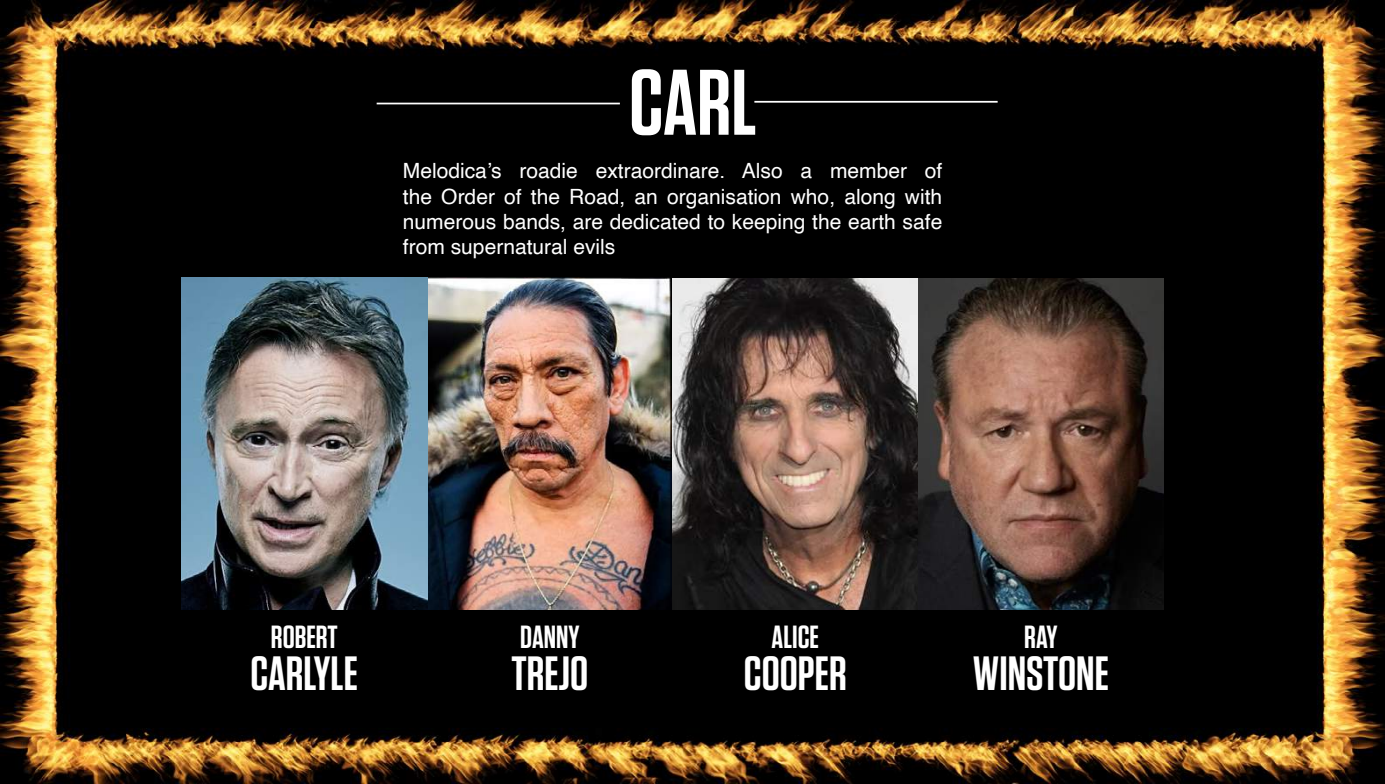
<style>
.page{position:relative;width:1385px;height:784px;background:#fff}
.page>*{position:absolute;margin:0;border:0;box-sizing:border-box;transform-origin:0 0}
.t1{font:600 92.75px "Tungsten";color:#fff}
.t2{font:600 47.95px "Tungsten";color:#fff}
.t3{font:600 32.02px "Tungsten";color:#fff}
.t4{font:21px/25.2px "Helvetica";color:#fff;text-align:justify}
</style>
<div class="page">
<img style="left:0;top:0;width:1384px;height:784px">
<hr style="left:376px;top:103px;width:243px;height:1px;background:#fff">
<hr style="left:754px;top:101px;width:243px;height:2px;background:#fff">
<img style="left:181px;top:278px;width:982px;height:332px">
<h1 class="t1" style="left:629px;top:54px;width:129px">CARL</h1>
<p class="t4" style="left:403px;top:159px;width:541px">Melodica’s roadie extraordinare. Also a member of the Order of the Road, an organisation who, along with numerous bands, are dedicated to keeping the earth safe from supernatural evils</p>
<h3 class="t3" style="left:271px;top:620px;width:68px">ROBERT</h3>
<h2 class="t2" style="left:250px;top:648px;width:109px">CARLYLE</h2>
<h3 class="t3" style="left:520px;top:620px;width:61px">DANNY</h3>
<h2 class="t2" style="left:511px;top:648px;width:78px">TREJO</h2>
<h3 class="t3" style="left:771px;top:620px;width:49px">ALICE</h3>
<h2 class="t2" style="left:743px;top:648px;width:104px">COOPER</h2>
<h3 class="t3" style="left:1023px;top:620px;width:35px">RAY</h3>
<h2 class="t2" style="left:972px;top:648px;width:137px">WINSTONE</h2>
</div>
